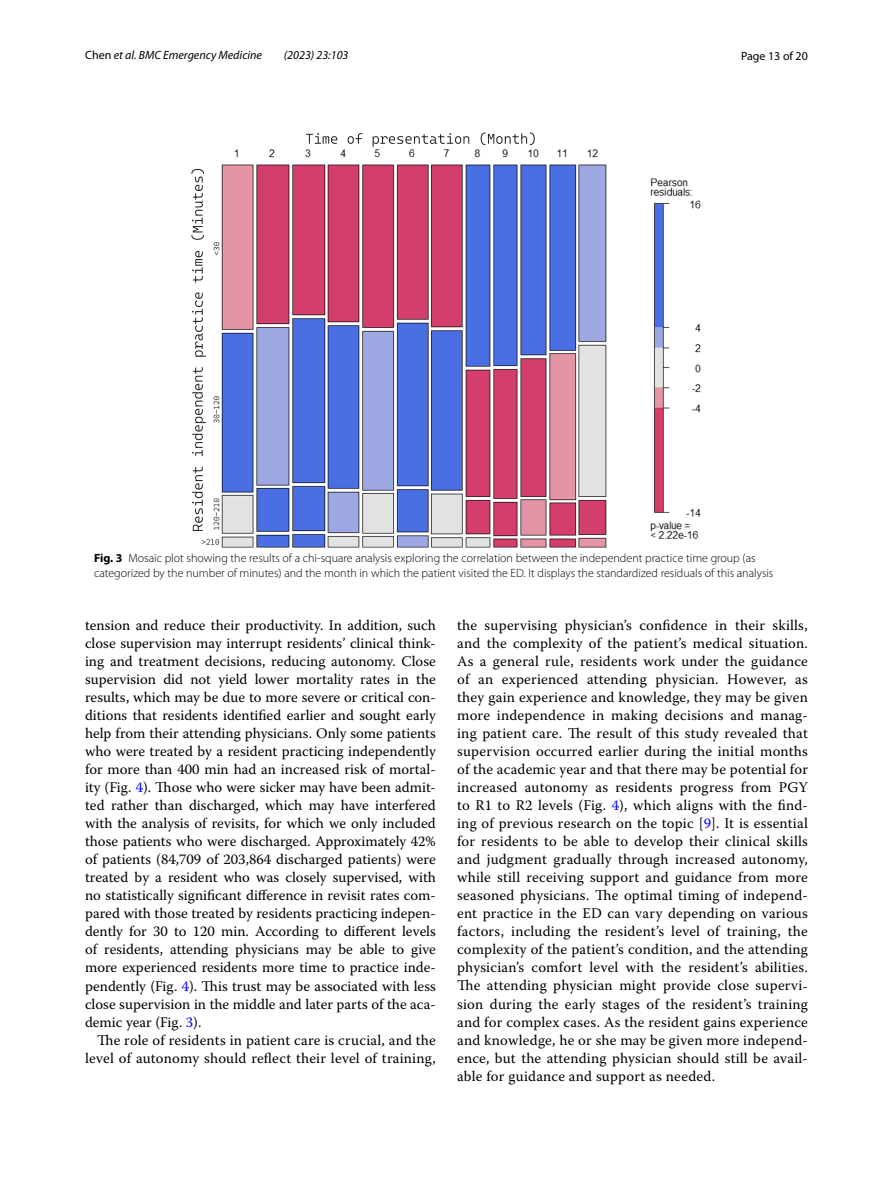
<style>
.page{position:relative;width:893px;height:1187px;background:#fff}
.page>*{position:absolute;margin:0;border:0;box-sizing:border-box;transform-origin:0 0}
.t1{font:14.7px/18px "Warnock Pro";letter-spacing:.015em;color:#000;text-align:justify}
.t2{font:300 12px/15px "Myriad Pro";color:#000}
.t3{font:italic 12px "Myriad Pro";color:#000}
.t4{font:12px "Myriad Pro";color:#000}
.s1{font-style:normal}
.s2{font-weight:700}
.s3{color:#00f}
</style>
<div class="page">
<img style="left:191px;top:133px;width:510px;height:414px">
<p class="t3" style="left:85px;top:48px;width:178px"><span class="s1">Chen</span> et al. BMC Emergency Medicine</p>
<p class="t3" style="left:284px;top:48px;width:66px">(2023) 23:103</p>
<p class="t4" style="left:741px;top:48px;width:68px">Page 13 of 20</p>
<p class="t2" style="left:94px;top:551px;width:681px"><span class="s2">Fig. 3</span> Mosaic plot showing the results of a chi-square analysis exploring the correlation between the independent practice time group (as categorized by the number of minutes) and the month in which the patient visited the ED. It displays the standardized residuals of this analysis</p>
<p class="t1" style="left:85px;top:616px;width:352px">tension and reduce their productivity. In addition, such close supervision may interrupt residents’ clinical think&shy;ing and treatment decisions, reducing autonomy. Close supervision did not yield lower mortality rates in the results, which may be due to more severe or critical con&shy;ditions that residents identified earlier and sought early help from their attending physicians. Only some patients who were treated by a resident practicing independently for more than 400 min had an increased risk of mortal&shy;ity (Fig. <span class="s3">4</span>). Those who were sicker may have been admit&shy;ted rather than discharged, which may have interfered with the analysis of revisits, for which we only included those patients who were discharged. Approximately 42% of patients (84,709 of 203,864 discharged patients) were treated by a resident who was closely supervised, with no statistically significant difference in revisit rates com&shy;pared with those treated by residents practicing indepen&shy;dently for 30 to 120 min. According to different levels of residents, attending physicians may be able to give more experienced residents more time to practice inde&shy;pendently (Fig. <span class="s3">4</span>). This trust may be associated with less close supervision in the middle and later parts of the aca&shy;demic year (Fig. <span class="s3">3</span>).</p>
<p class="t1" style="left:85px;top:1030px;width:352px;text-align:right">The role of residents in patient care is crucial, and the level of autonomy should reflect their level of training,</p>
<p class="t1" style="left:457px;top:616px;width:352px">the supervising physician’s confidence in their skills, and the complexity of the patient’s medical situation.<br>As a general rule, residents work under the guidance of an experienced attending physician. However, as they gain experience and knowledge, they may be given more independence in making decisions and manag&shy;ing patient care. The result of this study revealed that supervision occurred earlier during the initial months of the academic year and that there may be potential for increased autonomy as residents progress from PGY to R1 to R2 levels (Fig. <span class="s3">4</span>), which aligns with the find&shy;ing of previous research on the topic [<span class="s3">9</span>]. It is essential for residents to be able to develop their clinical skills and judgment gradually through increased autonomy, while still receiving support and guidance from more seasoned physicians. The optimal timing of independ&shy;ent practice in the ED can vary depending on various factors, including the resident’s level of training, the complexity of the patient’s condition, and the attending physician’s comfort level with the resident’s abilities.<br>The attending physician might provide close supervi&shy;sion during the early stages of the resident’s training and for complex cases. As the resident gains experience and knowledge, he or she may be given more independ&shy;ence, but the attending physician should still be avail&shy;able for guidance and support as needed.</p>
</div>
